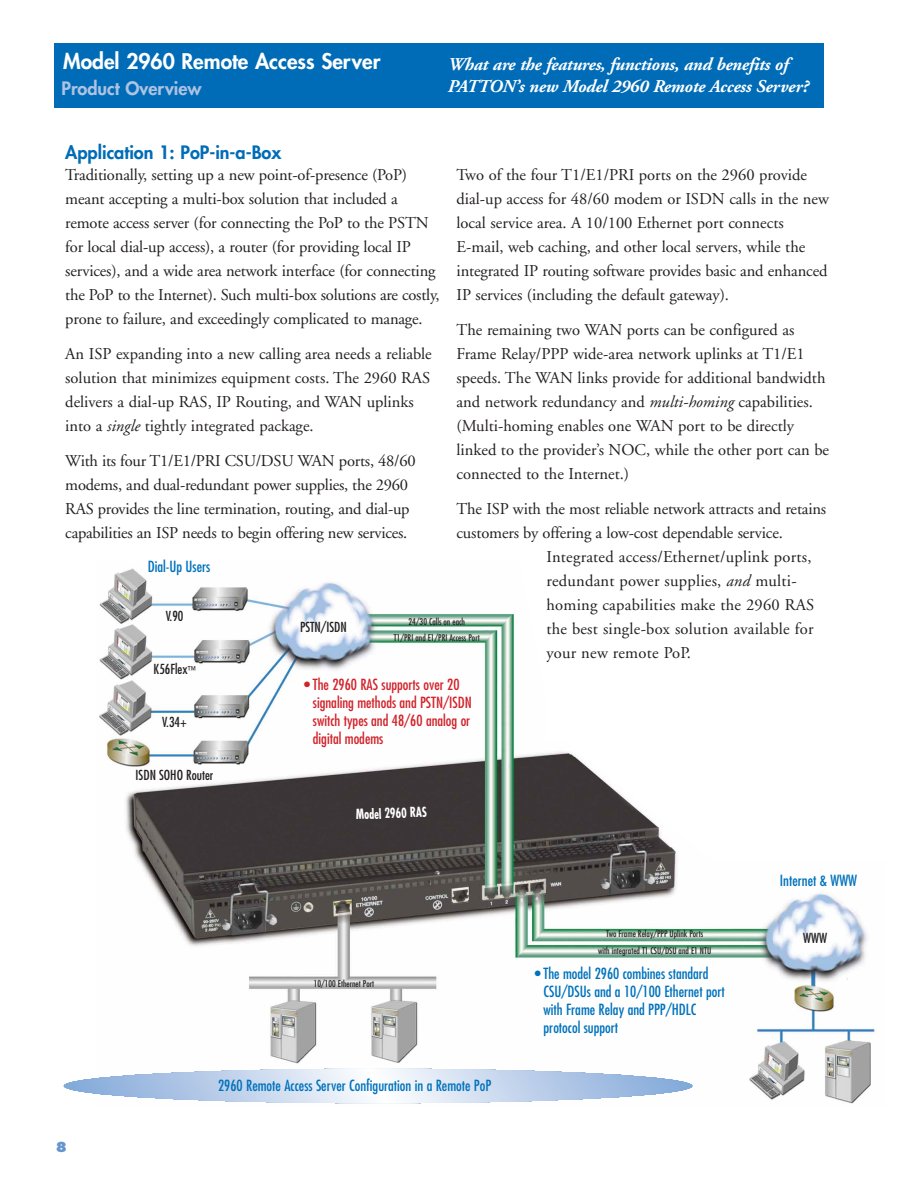
<style>
.page{position:relative;width:918px;height:1188px;background:#fff}
.page>*{position:absolute;margin:0;border:0;box-sizing:border-box;transform-origin:0 0}
.t1{font:800 21px "Futura";color:#fff}
.t2{font:italic 700 18px/21.6px "Adobe Garamond";letter-spacing:-.015em;color:#fff}
.t3{font:800 18px "Futura";color:#006cb7}
.t4{font:800 18px "Futura";color:#aec2e3}
.t5{font:16.5px/24px "Adobe Garamond";letter-spacing:-.005em;color:#231f20}
.t6{font:16.5px "Adobe Garamond";letter-spacing:.015em;color:#231f20}
.t7{font:condensed 15px/18px "Futura";color:#0072bc}
.t8{font:condensed 15px/18px "Futura";color:#d1232a}
.t9{font:condensed 13.5px "Futura";color:#231f20}
.t10{font:700 condensed 13.5px "Futura";color:#fff;scale:.85 1}
.t11{font:800 13.5px "Futura";color:#6895ce}
.t12{font:condensed 9px/16.5px "Futura";color:#231f20;text-align:center}
.s1{font-style:italic}
.s2{font-size:10.5px}
</style>
<div class="page">
<div style="left:54px;top:44px;width:770px;height:64px;background:#006cb7"></div>
<img style="left:107px;top:742px;width:768px;height:362px">
<svg style="left:64px;top:1069px;width:628px;height:34px"></svg>
<svg style="left:99px;top:568px;width:418px;height:174px"></svg>
<p class="t1" style="left:63px;top:51px;width:319px">Model 2960 Remote Access Server</p>
<p class="t4" style="left:62px;top:80px;width:142px">Product Overview</p>
<p class="t3" style="left:65px;top:143px;width:218px">Application 1: PoP-in-a-Box</p>
<p class="t2" style="left:448px;top:55px;width:363px">What are the features, functions, and benefits of<br>PATTON’s new Model 2960 Remote Access Server?</p>
<p class="t5" style="left:457px;top:164px;width:374px">Two of the four T1/E1/PRI ports on the 2960 provide dial-up access for 48/60 modem or ISDN calls in the new local service area. A 10/100 Ethernet port connects E-mail, web caching, and other local servers, while the integrated IP routing software provides basic and enhanced IP services (including the default gateway).</p>
<p class="t5" style="left:457px;top:319px;width:374px">The remaining two WAN ports can be configured as Frame Relay/PPP wide-area network uplinks at T1/E1 speeds. The WAN links provide for additional bandwidth and network redundancy and <span class="s1">multi-homing</span> capabilities. (Multi-homing enables one WAN port to be directly linked to the provider’s NOC, while the other port can be connected to the Internet.)</p>
<p class="t5" style="left:457px;top:498px;width:371px">The ISP with the most reliable network attracts and retains</p>
<p class="t5" style="left:457px;top:522px;width:328px">customers by offering a low-cost dependable service.</p>
<p class="t6" style="left:546px;top:550px;width:267px">Integrated access/Ethernet/uplink ports,</p>
<p class="t6" style="left:546px;top:574px;width:252px">redundant power supplies, <span class="s1">and</span> multi-</p>
<p class="t6" style="left:546px;top:598px;width:269px">homing capabilities make the 2960 RAS</p>
<p class="t6" style="left:546px;top:622px;width:269px">the best single-box solution available for</p>
<p class="t6" style="left:546px;top:646px;width:146px">your new remote PoP.</p>
<p class="t5" style="left:65px;top:164px;width:376px">Traditionally, setting up a new point-of-presence (PoP) meant accepting a multi-box solution that included a remote access server (for connecting the PoP to the PSTN for local dial-up access), a router (for providing local IP services), and a wide area network interface (for connecting the PoP to the Internet). Such multi-box solutions are costly, prone to failure, and exceedingly complicated to manage.</p>
<p class="t5" style="left:65px;top:343px;width:368px">An ISP expanding into a new calling area needs a reliable solution that minimizes equipment costs. The 2960 RAS delivers a dial-up RAS, IP Routing, and WAN uplinks into a <span class="s1">single</span> tightly integrated package.</p>
<p class="t5" style="left:65px;top:450px;width:352px">With its four T1/E1/PRI CSU/DSU WAN ports, 48/60 modems, and dual-redundant power supplies, the 2960<br>RAS provides the line termination, routing, and dial-up capabilities an ISP needs to begin offering new services.</p>
<p class="t7" style="left:148px;top:558px;width:64px">Dial-Up Users</p>
<p class="t9" style="left:166px;top:610px;width:19px">V.90</p>
<p class="t12" style="left:394px;top:614px;width:87px">24/30 Calls on each<br>T1/PRI and E1/PRI Access Port</p>
<p class="t9" style="left:300px;top:621px;width:48px">PSTN/ISDN</p>
<p class="t9" style="left:154px;top:663px;width:43px">K56Flex<span class="s2">™</span></p>
<p class="t11" style="left:56px;top:1141px;width:13px">8</p>
<p class="t9" style="left:162px;top:716px;width:26px">V.34+</p>
<p class="t9" style="left:136px;top:768px;width:79px">ISDN SOHO Router</p>
<p class="t8" style="left:313px;top:676px;width:161px;text-indent:-9px">• The 2960 RAS supports over 20 signaling methods and PSTN/ISDN switch types and 48/60 analog or digital modems</p>
<p class="t10" style="left:356px;top:808px;width:85px;rotate:-2deg">Model 2960 RAS</p>
<p class="t12" style="left:314px;top:976px;width:62px">10/100 Ethernet Port</p>
<p class="t7" style="left:218px;top:1078px;width:275px">2960 Remote Access Server Configuration in a Remote PoP</p>
<p class="t12" style="left:598px;top:927px;width:114px">Two Frame Relay/PPP Uplink Ports<br>with integrated T1 CSU/DSU and E1 NTU</p>
<p class="t7" style="left:544px;top:965px;width:183px;text-indent:-9px">• The model 2960 combines standard<br>CSU/DSUs and a 10/100 Ethernet port with Frame Relay and PPP/HDLC protocol support</p>
<p class="t7" style="left:780px;top:872px;width:79px">Internet &amp; WWW</p>
<p class="t9" style="left:803px;top:932px;width:25px">WWW</p>
</div>
